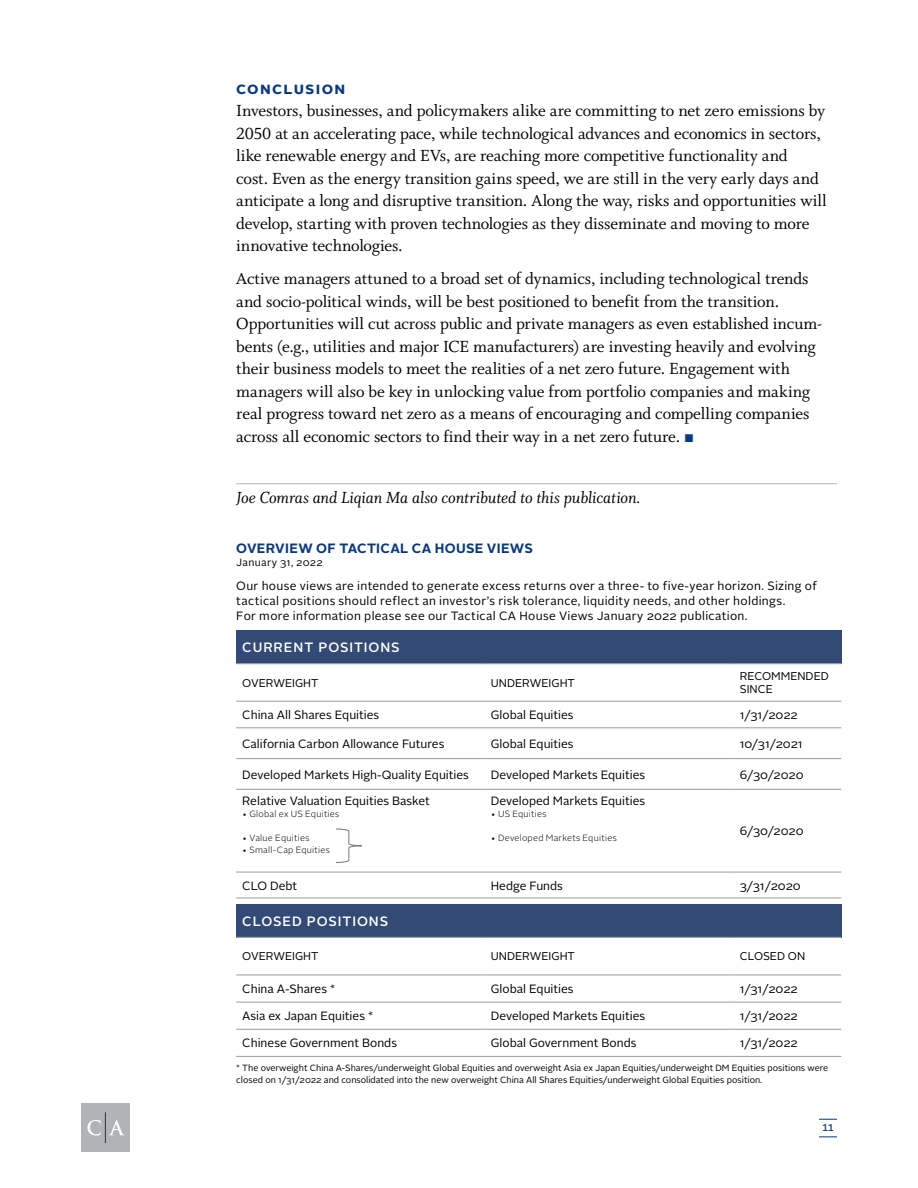
<style>
.page{position:relative;width:918px;height:1188px;background:#fff}
.page>*{position:absolute;margin:0;border:0;box-sizing:border-box;transform-origin:0 0}
.t1{font:18px/22.5px "Whitman";letter-spacing:-.005em;color:#000}
.t2{font:italic 18px "Whitman";letter-spacing:-.01em;color:#000}
.t3{font:700 16.5px "Alright Sans";letter-spacing:.08em;color:#083981}
.t4{font:500 13.5px "Alright Sans";letter-spacing:.07em;color:#fff}
.t5{font:700 13.5px "Alright Sans";letter-spacing:.025em;color:#083981}
.t6{font:12px "Alright Sans";color:#000}
.t7{font:12px/15px "Alright Sans";letter-spacing:.025em;color:#000}
.t8{font:11.25px/13.5px "Alright Sans";color:#000}
.t9{font:10.5px "Alright Sans";letter-spacing:.025em;color:#000}
.t10{font:500 9.75px "Alright Sans";color:#083981}
.t11{font:9px/12px "Alright Sans";color:#000}
.t12{font:300 9px "Alright Sans";letter-spacing:.025em;color:#000}
.s1{font-family:"Garamond";font-size:16.5px;color:#083981}
</style>
<div class="page">
<hr style="left:236px;top:483px;width:601px;height:1px;background:#b1b4b6">
<div style="left:236px;top:630px;width:605px;height:34px;background:#324a75"></div>
<hr style="left:236px;top:701px;width:249px;height:1px;background:#a3a5a8">
<hr style="left:485px;top:701px;width:248px;height:1px;background:#a3a5a8">
<hr style="left:733px;top:701px;width:108px;height:1px;background:#a3a5a8">
<hr style="left:236px;top:727px;width:249px;height:1px;background:#a3a5a8">
<hr style="left:485px;top:727px;width:248px;height:1px;background:#a3a5a8">
<hr style="left:733px;top:727px;width:108px;height:1px;background:#a3a5a8">
<hr style="left:236px;top:758px;width:249px;height:1px;background:#a3a5a8">
<hr style="left:485px;top:758px;width:248px;height:1px;background:#a3a5a8">
<hr style="left:733px;top:758px;width:108px;height:1px;background:#a3a5a8">
<hr style="left:236px;top:789px;width:249px;height:1px;background:#a3a5a8">
<hr style="left:485px;top:789px;width:248px;height:1px;background:#a3a5a8">
<hr style="left:733px;top:789px;width:108px;height:1px;background:#a3a5a8">
<hr style="left:236px;top:663px;width:249px;height:1px;background:#a3a5a8">
<hr style="left:485px;top:663px;width:248px;height:1px;background:#a3a5a8">
<hr style="left:733px;top:663px;width:108px;height:1px;background:#a3a5a8">
<hr style="left:236px;top:872px;width:249px;height:1px;background:#a3a5a8">
<hr style="left:485px;top:872px;width:248px;height:1px;background:#a3a5a8">
<hr style="left:733px;top:872px;width:108px;height:1px;background:#a3a5a8">
<hr style="left:236px;top:897px;width:249px;height:2px;background:#a3a5a8">
<hr style="left:485px;top:897px;width:248px;height:2px;background:#a3a5a8">
<hr style="left:733px;top:897px;width:108px;height:2px;background:#a3a5a8">
<div style="left:236px;top:904px;width:605px;height:33px;background:#324a75"></div>
<hr style="left:236px;top:937px;width:249px;height:1px;background:#a3a5a8">
<hr style="left:485px;top:937px;width:248px;height:1px;background:#a3a5a8">
<hr style="left:733px;top:937px;width:108px;height:1px;background:#a3a5a8">
<hr style="left:236px;top:974px;width:249px;height:1px;background:#a3a5a8">
<hr style="left:485px;top:974px;width:248px;height:1px;background:#a3a5a8">
<hr style="left:733px;top:974px;width:108px;height:1px;background:#a3a5a8">
<hr style="left:236px;top:1002px;width:249px;height:1px;background:#a3a5a8">
<hr style="left:485px;top:1002px;width:248px;height:1px;background:#a3a5a8">
<hr style="left:733px;top:1002px;width:108px;height:1px;background:#a3a5a8">
<hr style="left:236px;top:1029px;width:249px;height:1px;background:#a3a5a8">
<hr style="left:485px;top:1029px;width:248px;height:1px;background:#a3a5a8">
<hr style="left:733px;top:1029px;width:108px;height:1px;background:#a3a5a8">
<hr style="left:236px;top:1056px;width:249px;height:1px;background:#a3a5a8">
<hr style="left:485px;top:1056px;width:248px;height:1px;background:#a3a5a8">
<hr style="left:733px;top:1056px;width:108px;height:1px;background:#a3a5a8">
<svg style="left:335px;top:828px;width:27px;height:35px"></svg>
<div style="left:81px;top:1103px;width:49px;height:49px;background:#b1b4b6"></div>
<svg style="left:87px;top:1120px;width:14px;height:16px"></svg>
<svg style="left:109px;top:1120px;width:15px;height:15px"></svg>
<hr style="left:105px;top:1112px;width:1px;height:31px;background:#083981">
<svg style="left:819px;top:1119px;width:18px;height:1px"></svg>
<svg style="left:819px;top:1137px;width:18px;height:1px"></svg>
<p class="t3" style="left:236px;top:76px;width:110px">Conclusion</p>
<p class="t1" style="left:236px;top:100px;width:592px">Investors, businesses, and policymakers alike are committing to net zero emissions by 2050 at an accelerating pace, while technological advances and economics in sectors, like renewable energy and EVs, are reaching more competitive functionality and<br>cost. Even as the energy transition gains speed, we are still in the very early days and anticipate a long and disruptive transition. Along the way, risks and opportunities will develop, starting with proven technologies as they disseminate and moving to more innovative technologies.</p>
<p class="t1" style="left:236px;top:268px;width:587px">Active managers attuned to a broad set of dynamics, including technological trends and socio-political winds, will be best positioned to benefit from the transition.<br>Opportunities will cut across public and private managers as even established incum&shy;bents (e.g., utilities and major ICE manufacturers) are investing heavily and evolving their business models to meet the realities of a net zero future. Engagement with managers will also be key in unlocking value from portfolio companies and making real progress toward net zero as a means of encouraging and compelling companies across all economic sectors to find their way in a net zero future. <span class="s1">■</span></p>
<p class="t2" style="left:236px;top:488px;width:406px">Joe Comras and Liqian Ma also contributed to this publication.</p>
<p class="t5" style="left:236px;top:539px;width:298px">OVERVIEW OF TACTICAL CA HOUSE VIEWS</p>
<p class="t9" style="left:236px;top:556px;width:88px">January 31, 2022</p>
<p class="t7" style="left:236px;top:579px;width:582px">Our house views are intended to generate excess returns over a three- to five-year horizon. Sizing of tactical positions should reflect an investor’s risk tolerance, liquidity needs, and other holdings.<br>For more information please see our Tactical CA House Views January 2022 publication.</p>
<p class="t4" style="left:242px;top:638px;width:159px">CURRENT POSITIONS</p>
<p class="t8" style="left:242px;top:676px;width:78px">OVERWEIGHT</p>
<p class="t8" style="left:491px;top:676px;width:85px">UNDERWEIGHT</p>
<p class="t8" style="left:740px;top:670px;width:91px">RECOMMENDED<br>SINCE</p>
<p class="t6" style="left:242px;top:707px;width:139px">China All Shares Equities</p>
<p class="t6" style="left:491px;top:707px;width:84px">Global Equities</p>
<p class="t6" style="left:740px;top:707px;width:59px">1/31/2022</p>
<p class="t6" style="left:242px;top:735px;width:204px">California Carbon Allowance Futures</p>
<p class="t6" style="left:491px;top:735px;width:84px">Global Equities</p>
<p class="t6" style="left:740px;top:735px;width:64px">10/31/2021</p>
<p class="t6" style="left:242px;top:766px;width:228px">Developed Markets High-Quality Equities</p>
<p class="t6" style="left:491px;top:766px;width:156px">Developed Markets Equities</p>
<p class="t6" style="left:740px;top:766px;width:65px">6/30/2020</p>
<p class="t6" style="left:242px;top:793px;width:189px">Relative Valuation Equities Basket</p>
<p class="t12" style="left:242px;top:808px;width:99px">• Global ex US Equities</p>
<p class="t12" style="left:242px;top:832px;width:69px">• Value Equities</p>
<p class="t12" style="left:242px;top:844px;width:89px">• Small-Cap Equities</p>
<p class="t6" style="left:491px;top:793px;width:156px">Developed Markets Equities</p>
<p class="t12" style="left:491px;top:808px;width:57px">• US Equities</p>
<p class="t12" style="left:491px;top:832px;width:127px">• Developed Markets Equities</p>
<p class="t6" style="left:740px;top:823px;width:65px">6/30/2020</p>
<p class="t6" style="left:242px;top:877px;width:57px">CLO Debt</p>
<p class="t6" style="left:491px;top:877px;width:74px">Hedge Funds</p>
<p class="t6" style="left:740px;top:877px;width:63px">3/31/2020</p>
<p class="t4" style="left:242px;top:912px;width:148px">CLOSED POSITIONS</p>
<p class="t8" style="left:242px;top:950px;width:78px">OVERWEIGHT</p>
<p class="t8" style="left:491px;top:950px;width:85px">UNDERWEIGHT</p>
<p class="t8" style="left:740px;top:950px;width:67px">CLOSED ON</p>
<p class="t6" style="left:242px;top:981px;width:94px">China A-Shares *</p>
<p class="t6" style="left:491px;top:981px;width:84px">Global Equities</p>
<p class="t6" style="left:740px;top:981px;width:59px">1/31/2022</p>
<p class="t6" style="left:242px;top:1008px;width:132px">Asia ex Japan Equities *</p>
<p class="t6" style="left:491px;top:1008px;width:156px">Developed Markets Equities</p>
<p class="t6" style="left:740px;top:1008px;width:59px">1/31/2022</p>
<p class="t6" style="left:242px;top:1035px;width:156px">Chinese Government Bonds</p>
<p class="t6" style="left:491px;top:1035px;width:147px">Global Government Bonds</p>
<p class="t6" style="left:740px;top:1035px;width:59px">1/31/2022</p>
<p class="t11" style="left:236px;top:1062px;width:594px">* The overweight China A-Shares/underweight Global Equities and overweight Asia ex Japan Equities/underweight DM Equities positions were closed on 1/31/2022 and consolidated into the new overweight China All Shares Equities/underweight Global Equities position.</p>
<p class="t10" style="left:822px;top:1121px;width:13px">11</p>
</div>
